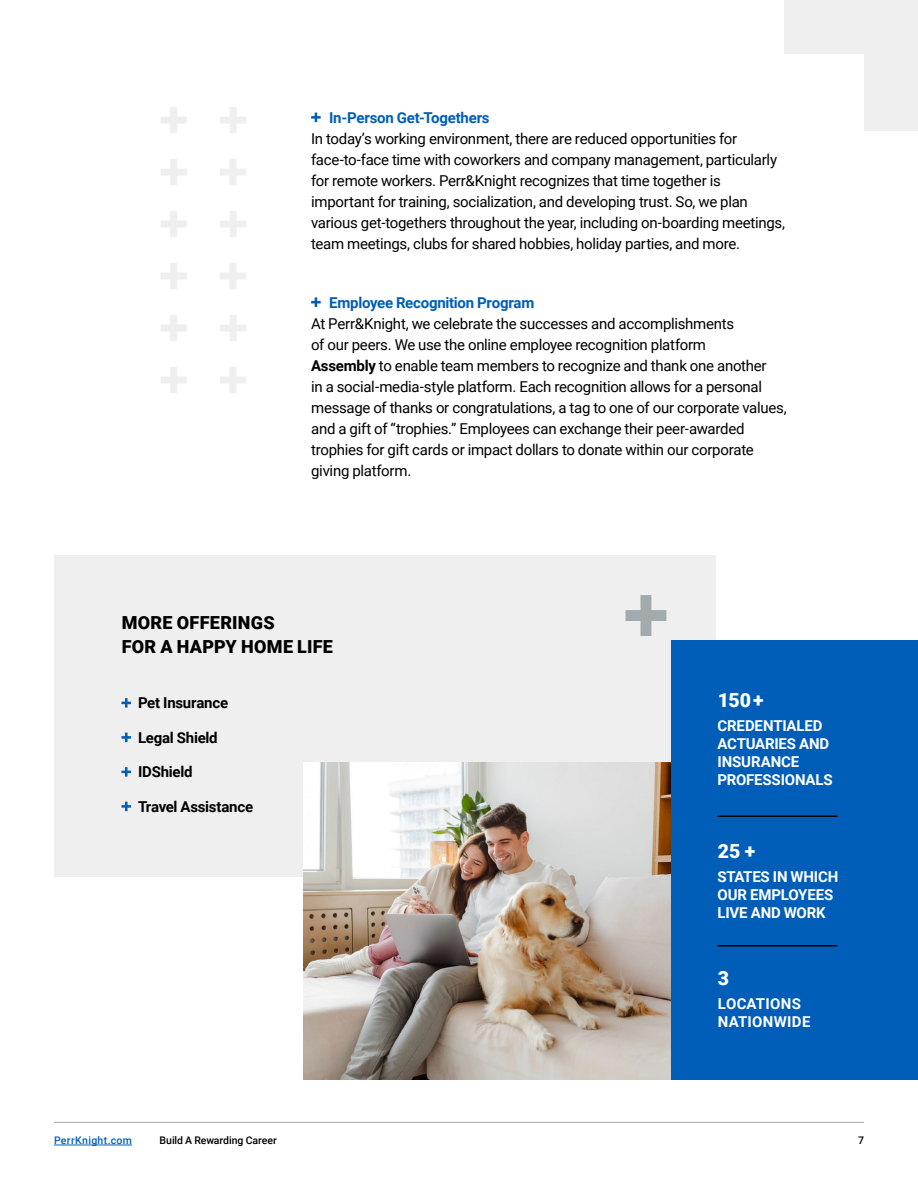
<style>
.page{position:relative;width:918px;height:1188px;background:#fff}
.page>*{position:absolute;margin:0;border:0;box-sizing:border-box;transform-origin:0 0}
.t1{font:900 19.5px "Roboto";color:#fff}
.t2{font:900 18px/24px "Roboto";letter-spacing:.015em;color:#000}
.t3{font:15px/21px "Roboto";letter-spacing:-.02em;color:#000}
.t4{font:700 15px/18px "Roboto";letter-spacing:-.01em;color:#fff}
.t5{font:700 15px "Roboto";letter-spacing:-.015em;color:#005eb8}
.t6{font:700 15px "Roboto";letter-spacing:-.015em;color:#000}
.t7{font:700 15px/18px "Roboto";letter-spacing:.02em;color:#fff}
.t8{font:500 10.5px "Roboto";letter-spacing:-.005em;color:#000}
.t9{font:500 10.5px "Roboto";letter-spacing:.035em;color:#005eb8}
.s1{font-weight:700}
</style>
<div class="page">
<svg style="left:220px;top:107px;width:26px;height:26px"></svg>
<svg style="left:220px;top:159px;width:26px;height:26px"></svg>
<svg style="left:220px;top:211px;width:26px;height:26px"></svg>
<svg style="left:220px;top:263px;width:26px;height:26px"></svg>
<svg style="left:220px;top:315px;width:26px;height:26px"></svg>
<svg style="left:220px;top:367px;width:26px;height:26px"></svg>
<svg style="left:161px;top:107px;width:26px;height:26px"></svg>
<svg style="left:161px;top:159px;width:26px;height:26px"></svg>
<svg style="left:161px;top:211px;width:26px;height:26px"></svg>
<svg style="left:161px;top:263px;width:26px;height:26px"></svg>
<svg style="left:161px;top:315px;width:26px;height:26px"></svg>
<svg style="left:161px;top:367px;width:26px;height:26px"></svg>
<hr style="left:54px;top:1122px;width:810px;height:1px;background:#a2aaad">
<hr style="left:54px;top:1145px;width:78px;height:1px;background:#005eb8">
<div style="left:784px;top:0;width:134px;height:131px;background:#efefef"></div>
<div style="left:717px;top:54px;width:147px;height:145px;background:#fff"></div>
<div style="left:54px;top:555px;width:662px;height:321px;background:#efefef"></div>
<svg style="left:122px;top:698px;width:9px;height:10px"></svg>
<svg style="left:122px;top:733px;width:9px;height:9px"></svg>
<svg style="left:122px;top:767px;width:9px;height:10px"></svg>
<svg style="left:122px;top:802px;width:9px;height:9px"></svg>
<svg style="left:311px;top:113px;width:10px;height:9px"></svg>
<svg style="left:311px;top:297px;width:10px;height:10px"></svg>
<svg style="left:626px;top:595px;width:40px;height:41px"></svg>
<img style="left:303px;top:763px;width:368px;height:317px">
<div style="left:671px;top:640px;width:247px;height:440px;background:#005eb8"></div>
<hr style="left:718px;top:815px;width:119px;height:2px;background:#000">
<hr style="left:718px;top:945px;width:119px;height:1px;background:#000">
<p class="t5" style="left:329px;top:107px;width:162px">In-Person Get-Togethers</p>
<p class="t3" style="left:311px;top:127px;width:475px">In today’s working environment, there are reduced opportunities for face-to-face time with coworkers and company management, particularly for remote workers. Perr&amp;Knight recognizes that time together is important for training, socialization, and developing trust. So, we plan various get-togethers throughout the year, including on-boarding meetings, team meetings, clubs for shared hobbies, holiday parties, and more.</p>
<p class="t5" style="left:329px;top:292px;width:207px">Employee Recognition Program</p>
<p class="t3" style="left:311px;top:312px;width:477px">At Perr&amp;Knight, we celebrate the successes and accomplishments<br>of our peers. We use the online employee recognition platform<br><span class="s1">Assembly</span> to enable team members to recognize and thank one another<br>in a social-media-style platform. Each recognition allows for a personal message of thanks or congratulations, a tag to one of our corporate values, and a gift of “trophies.” Employees can exchange their peer-awarded trophies for gift cards or impact dollars to donate within our corporate giving platform.</p>
<p class="t2" style="left:122px;top:610px;width:213px">MORE OFFERINGS<br>FOR A HAPPY HOME LIFE</p>
<p class="t6" style="left:138px;top:692px;width:92px">Pet Insurance</p>
<p class="t6" style="left:138px;top:727px;width:81px">Legal Shield</p>
<p class="t6" style="left:138px;top:761px;width:56px">IDShield</p>
<p class="t6" style="left:138px;top:796px;width:117px">Travel Assistance</p>
<h1 class="t1" style="left:718px;top:686px;width:47px">150 +</h1>
<p class="t4" style="left:718px;top:716px;width:117px">CREDENTIALED<br>ACTUARIES AND<br>INSURANCE<br>PROFESSIONALS</p>
<h1 class="t1" style="left:718px;top:837px;width:39px">25 +</h1>
<p class="t4" style="left:718px;top:867px;width:122px">STATES IN WHICH<br>OUR EMPLOYEES<br>LIVE AND WORK</p>
<h1 class="t1" style="left:718px;top:965px;width:13px">3</h1>
<p class="t7" style="left:718px;top:994px;width:94px">LOCATIONS<br>NATIONWIDE</p>
<p class="t9" style="left:54px;top:1133px;width:80px">PerrKnight.com</p>
<p class="t8" style="left:160px;top:1133px;width:119px">Build A Rewarding Career</p>
<p class="t8" style="left:858px;top:1133px;width:7px">7</p>
</div>
